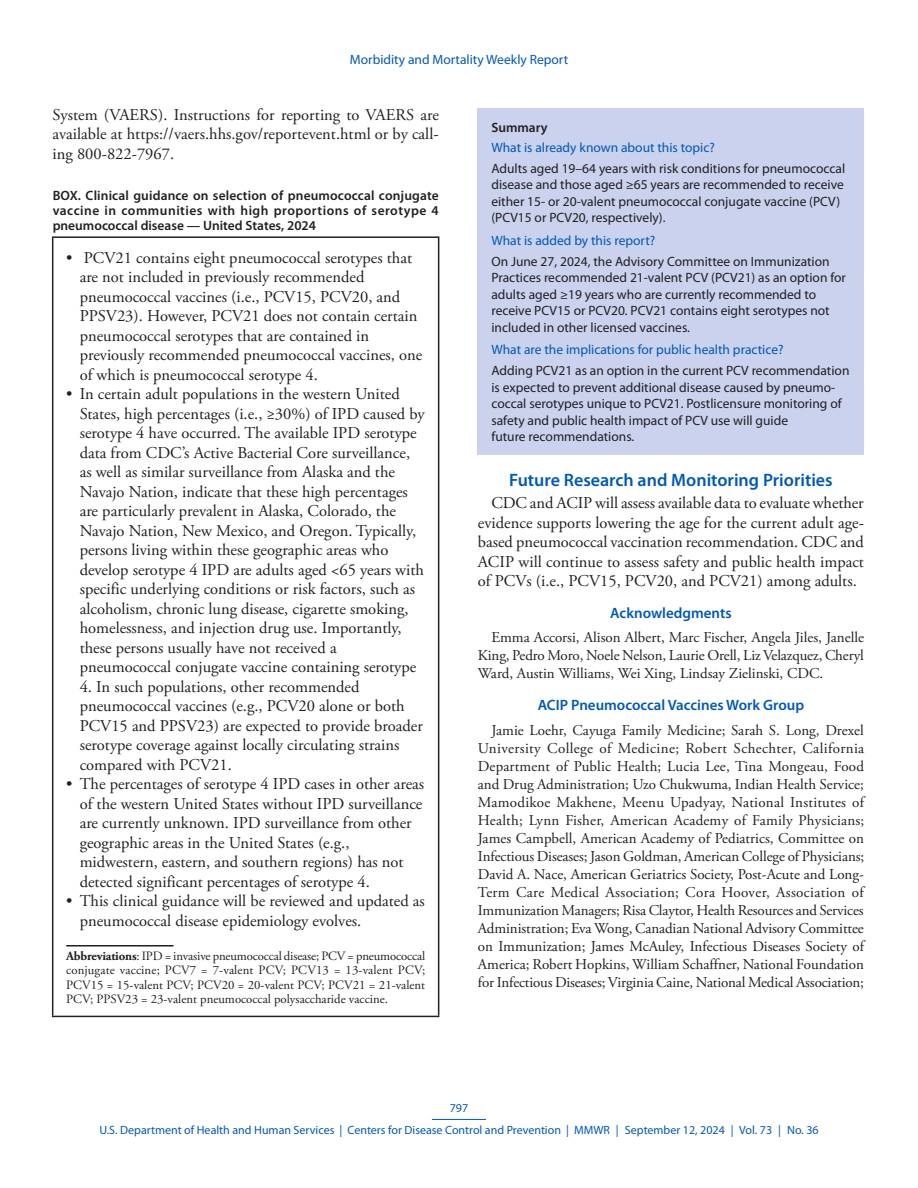
<style>
.page{position:relative;width:918px;height:1188px;background:#fff}
.page>*{position:absolute;margin:0;border:0;box-sizing:border-box;transform-origin:0 0}
.Heading_1{font:600 18px "Myriad Pro";color:#0059b7}
.bullet_in_a_box{font:16.5px/19.5px "Adobe Garamond Pro";color:#231f20}
.Paragraph{font:16.5px/19.5px "Adobe Garamond Pro";color:#231f20;text-align:justify}
.Committee_Workgroup_Names{font:15px/18px "Adobe Garamond Pro";letter-spacing:-.01em;color:#231f20;text-align:justify}
.Acknowledgment{font:15px/18px "Adobe Garamond Pro";color:#231f20;text-align:justify}
.Committee_Workgroup_Title{font:600 15px "Myriad Pro";color:#0059b7}
.Acknowledgment_Head{font:600 15px "Myriad Pro";color:#0059b7}
.Summary_Box_Text{font:13.5px/16.5px "Myriad Pro";color:#231f20}
.Box_Title{font:600 13.5px/15px "Myriad Pro";color:#231f20;text-align:justify}
.Summary_Box_Heading{font:13.5px "Myriad Pro";color:#0059b7}
.Summary_Box_Ttile{font:600 13.5px "Myriad Pro";color:#231f20}
.Abbreviation_in_Box{font:12.75px/14.2px "Adobe Garamond Pro";color:#231f20;text-align:justify}
.t1{font:12px/21.8px "Myriad Pro";color:#0059b7;text-align:center}
.s1{font-weight:700}
</style>
<div class="page">
<hr style="left:432px;top:1119px;width:54px;height:1px;background:#0059b7">
<hr style="left:52px;top:236px;width:387px;height:2px;background:#231f20">
<hr style="left:52px;top:238px;width:1px;height:778px;background:#231f20">
<hr style="left:438px;top:238px;width:1px;height:778px;background:#231f20">
<hr style="left:52px;top:1016px;width:387px;height:1px;background:#231f20">
<hr style="left:66px;top:945px;width:108px;height:2px;background:#231f20">
<div style="left:478px;top:108px;width:386px;height:347px;background:#cad2ee"></div>
<p class="Summary_Box_Heading" style="left:350px;top:52px;width:220px">Morbidity and Mortality Weekly Report</p>
<p class="Paragraph" style="left:53px;top:106px;width:388px">System (VAERS). Instructions for reporting to VAERS are available at https://vaers.hhs.gov/reportevent.html or by call&shy;ing 800-822-7967.</p>
<p class="Box_Title" style="left:53px;top:189px;width:388px">BOX. Clinical guidance on selection of pneumococcal conjugate vaccine in communities with high proportions of serotype 4 pneumococcal disease — United States, 2024</p>
<p class="bullet_in_a_box" style="left:80px;top:248px;width:344px;text-indent:-14px">• PCV21 contains eight pneumococcal serotypes that are not included in previously recommended pneumococcal vaccines (i.e., PCV15, PCV20, and PPSV23). However, PCV21 does not contain certain pneumococcal serotypes that are contained in previously recommended pneumococcal vaccines, one of which is pneumococcal serotype 4.</p>
<p class="bullet_in_a_box" style="left:80px;top:385px;width:347px;text-indent:-14px">• In certain adult populations in the western United States, high percentages (i.e., ≥30%) of IPD caused by serotype 4 have occurred. The available IPD serotype data from CDC’s Active Bacterial Core surveillance, as well as similar surveillance from Alaska and the Navajo Nation, indicate that these high percentages are particularly prevalent in Alaska, Colorado, the Navajo Nation, New Mexico, and Oregon. Typically, persons living within these geographic areas who develop serotype 4 IPD are adults aged &lt;65 years with specific underlying conditions or risk factors, such as alcoholism, chronic lung disease, cigarette smoking, homelessness, and injection drug use. Importantly, these persons usually have not received a pneumococcal conjugate vaccine containing serotype</p>
<p class="bullet_in_a_box" style="left:80px;top:677px;width:345px">4. In such populations, other recommended pneumococcal vaccines (e.g., PCV20 alone or both PCV15 and PPSV23) are expected to provide broader serotype coverage against locally circulating strains compared with PCV21.</p>
<p class="bullet_in_a_box" style="left:80px;top:775px;width:346px;text-indent:-14px">• The percentages of serotype 4 IPD cases in other areas of the western United States without IPD surveillance are currently unknown. IPD surveillance from other geographic areas in the United States (e.g., midwestern, eastern, and southern regions) has not detected significant percentages of serotype 4.</p>
<p class="bullet_in_a_box" style="left:80px;top:892px;width:347px;text-indent:-14px">• This clinical guidance will be reviewed and updated as pneumococcal disease epidemiology evolves.</p>
<p class="Abbreviation_in_Box" style="left:66px;top:949px;width:361px"><span class="s1">Abbreviations</span>: IPD = invasive pneumococcal disease; PCV = pneumococcal conjugate vaccine; PCV7 = 7-valent PCV; PCV13 = 13-valent PCV; PCV15 = 15-valent PCV; PCV20 = 20-valent PCV; PCV21 = 21-valent PCV; PPSV23 = 23-valent pneumococcal polysaccharide vaccine.</p>
<h1 class="Summary_Box_Ttile" style="left:491px;top:120px;width:58px">Summary</h1>
<h1 class="Summary_Box_Heading" style="left:491px;top:140px;width:225px">What is already known about this topic?</h1>
<p class="Summary_Box_Text" style="left:491px;top:160px;width:355px">Adults aged 19–64 years with risk conditions for pneumococcal disease and those aged ≥65 years are recommended to receive either 15- or 20-valent pneumococcal conjugate vaccine (PCV) (PCV15 or PCV20, respectively).</p>
<h1 class="Summary_Box_Heading" style="left:491px;top:233px;width:165px">What is added by this report?</h1>
<p class="Summary_Box_Text" style="left:491px;top:253px;width:356px">On June 27, 2024, the Advisory Committee on Immunization Practices recommended 21-valent PCV (PCV21) as an option for adults aged ≥19 years who are currently recommended to receive PCV15 or PCV20. PCV21 contains eight serotypes not included in other licensed vaccines.</p>
<h1 class="Summary_Box_Heading" style="left:491px;top:342px;width:294px">What are the implications for public health practice?</h1>
<p class="Summary_Box_Text" style="left:491px;top:363px;width:360px">Adding PCV21 as an option in the current PCV recommendation is expected to prevent additional disease caused by pneumo&shy;coccal serotypes unique to PCV21. Postlicensure monitoring of safety and public health impact of PCV use will guide<br>future recommendations.</p>
<h1 class="Heading_1" style="left:509px;top:470px;width:325px">Future Research and Monitoring Priorities</h1>
<p class="Paragraph" style="left:478px;top:494px;width:388px;text-indent:13px">CDC and ACIP will assess available data to evaluate whether evidence supports lowering the age for the current adult age&shy;based pneumococcal vaccination recommendation. CDC and ACIP will continue to assess safety and public health impact of PCVs (i.e., PCV15, PCV20, and PCV21) among adults.</p>
<h1 class="Acknowledgment_Head" style="left:610px;top:604px;width:123px">Acknowledgments</h1>
<p class="Acknowledgment" style="left:478px;top:629px;width:388px;text-indent:14px">Emma Accorsi, Alison Albert, Marc Fischer, Angela Jiles, Janelle King, Pedro Moro, Noele Nelson, Laurie Orell, Liz Velazquez, Cheryl Ward, Austin Williams, Wei Xing, Lindsay Zielinski, CDC.</p>
<p class="Committee_Workgroup_Title" style="left:538px;top:697px;width:268px">ACIP Pneumococcal Vaccines Work Group</p>
<p class="Committee_Workgroup_Names" style="left:478px;top:721px;width:388px;text-indent:14px">Jamie Loehr, Cayuga Family Medicine; Sarah S. Long, Drexel University College of Medicine; Robert Schechter, California Department of Public Health; Lucia Lee, Tina Mongeau, Food and Drug Administration; Uzo Chukwuma, Indian Health Service; Mamodikoe Makhene, Meenu Upadyay, National Institutes of Health; Lynn Fisher, American Academy of Family Physicians; James Campbell, American Academy of Pediatrics, Committee on Infectious Diseases; Jason Goldman, American College of Physicians; David A. Nace, American Geriatrics Society, Post-Acute and Long-Term Care Medical Association; Cora Hoover, Association of Immunization Managers; Risa Claytor, Health Resources and Services Administration; Eva Wong, Canadian National Advisory Committee on Immunization; James McAuley, Infectious Diseases Society of America; Robert Hopkins, William Schaffner, National Foundation for Infectious Diseases; Virginia Caine, National Medical Association;</p>
<p class="t1" style="left:99px;top:1098px;width:721px">797<br>U.S. Department of Health and Human Services | Centers for Disease Control and Prevention | MMWR | September 12, 2024 | Vol. 73 | No. 36</p>
</div>
